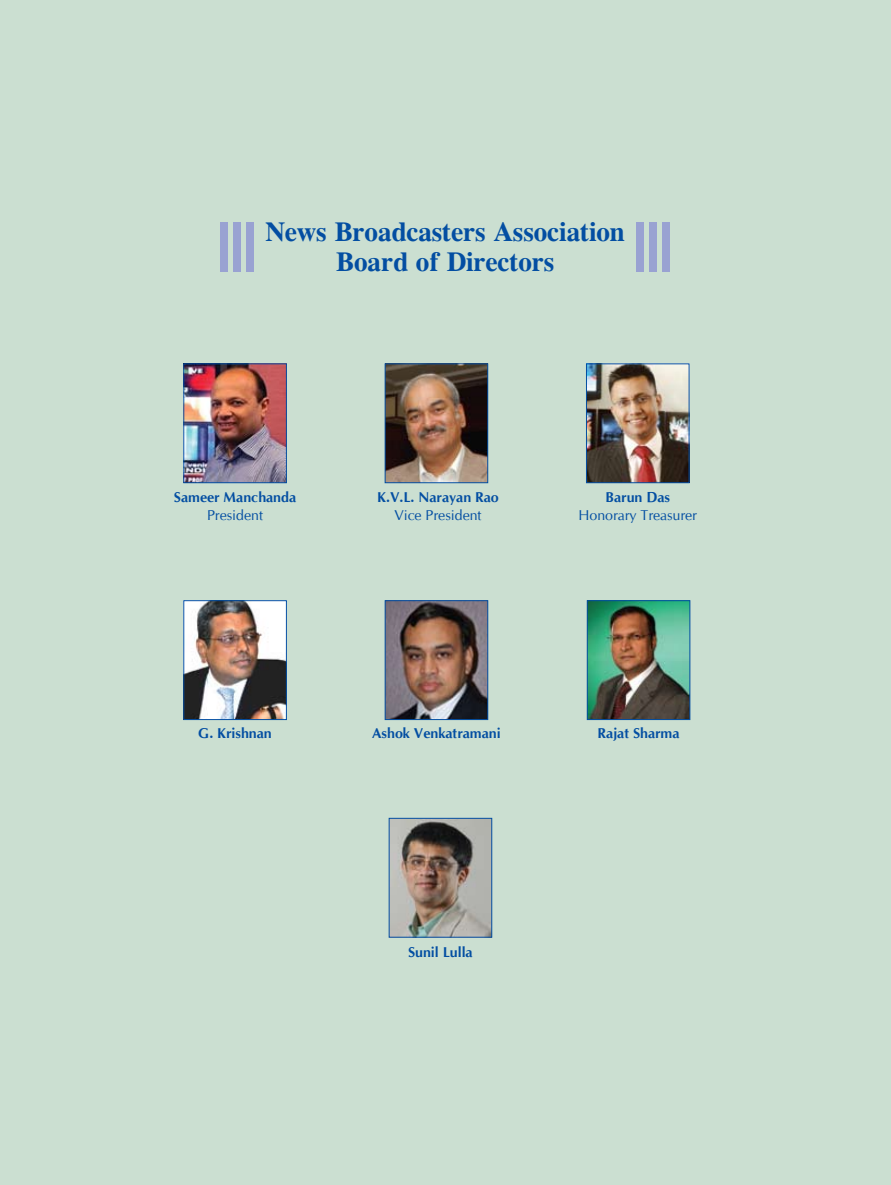
<style>
.page{position:relative;width:891px;height:1185px;background:#fff}
.page>*{position:absolute;margin:0;border:0;box-sizing:border-box;transform-origin:0 0}
.t1{font:700 27px/30px "CG Times";color:#034ea2;text-align:center}
.t2{font:700 14.25px "CG Omega";color:#034ea2}
.t3{font:14.25px "CG Omega";color:#034ea2}
</style>
<div class="page">
<div style="left:0;top:0;width:891px;height:1184px;background:#cbdfd1"></div>
<img style="left:387px;top:602px;width:99px;height:115px">
<div style="left:385px;top:600px;width:103px;height:119px;border:1px solid #034ea2"></div>
<img style="left:387px;top:365px;width:99px;height:116px">
<div style="left:385px;top:363px;width:103px;height:120px;border:1px solid #034ea2"></div>
<img style="left:185px;top:602px;width:100px;height:115px">
<div style="left:183px;top:600px;width:104px;height:119px;border:1px solid #034ea2"></div>
<img style="left:588px;top:365px;width:99px;height:116px">
<div style="left:586px;top:363px;width:103px;height:120px;border:1px solid #034ea2"></div>
<img style="left:185px;top:365px;width:100px;height:116px">
<div style="left:183px;top:363px;width:104px;height:120px;border:1px solid #034ea2"></div>
<img style="left:589px;top:602px;width:99px;height:115px">
<div style="left:587px;top:600px;width:103px;height:119px;border:1px solid #034ea2"></div>
<img style="left:391px;top:819px;width:99px;height:116px">
<div style="left:389px;top:817px;width:103px;height:120px;border:1px solid #034ea2"></div>
<div style="left:220px;top:222px;width:7px;height:50px;background:#99a2d2"></div>
<div style="left:233px;top:222px;width:7px;height:50px;background:#99a2d2"></div>
<div style="left:246px;top:222px;width:7px;height:50px;background:#99a2d2"></div>
<div style="left:636px;top:222px;width:7px;height:50px;background:#99a2d2"></div>
<div style="left:649px;top:222px;width:7px;height:50px;background:#99a2d2"></div>
<div style="left:662px;top:222px;width:7px;height:50px;background:#99a2d2"></div>
<h1 class="t1" style="left:265px;top:217px;width:361px">News Broadcasters Association<br>Board of Directors</h1>
<p class="t2" style="left:174px;top:488px;width:124px">Sameer Manchanda</p>
<p class="t3" style="left:207px;top:506px;width:57px">President</p>
<p class="t2" style="left:377px;top:488px;width:123px">K.V.L. Narayan Rao</p>
<p class="t3" style="left:394px;top:506px;width:89px">Vice President</p>
<p class="t2" style="left:605px;top:488px;width:66px">Barun Das</p>
<p class="t3" style="left:578px;top:506px;width:120px">Honorary Treasurer</p>
<p class="t2" style="left:198px;top:723px;width:75px">G. Krishnan</p>
<p class="t2" style="left:372px;top:723px;width:130px">Ashok Venkatramani</p>
<p class="t2" style="left:597px;top:723px;width:83px">Rajat Sharma</p>
<p class="t2" style="left:408px;top:942px;width:66px">Sunil Lulla</p>
</div>
